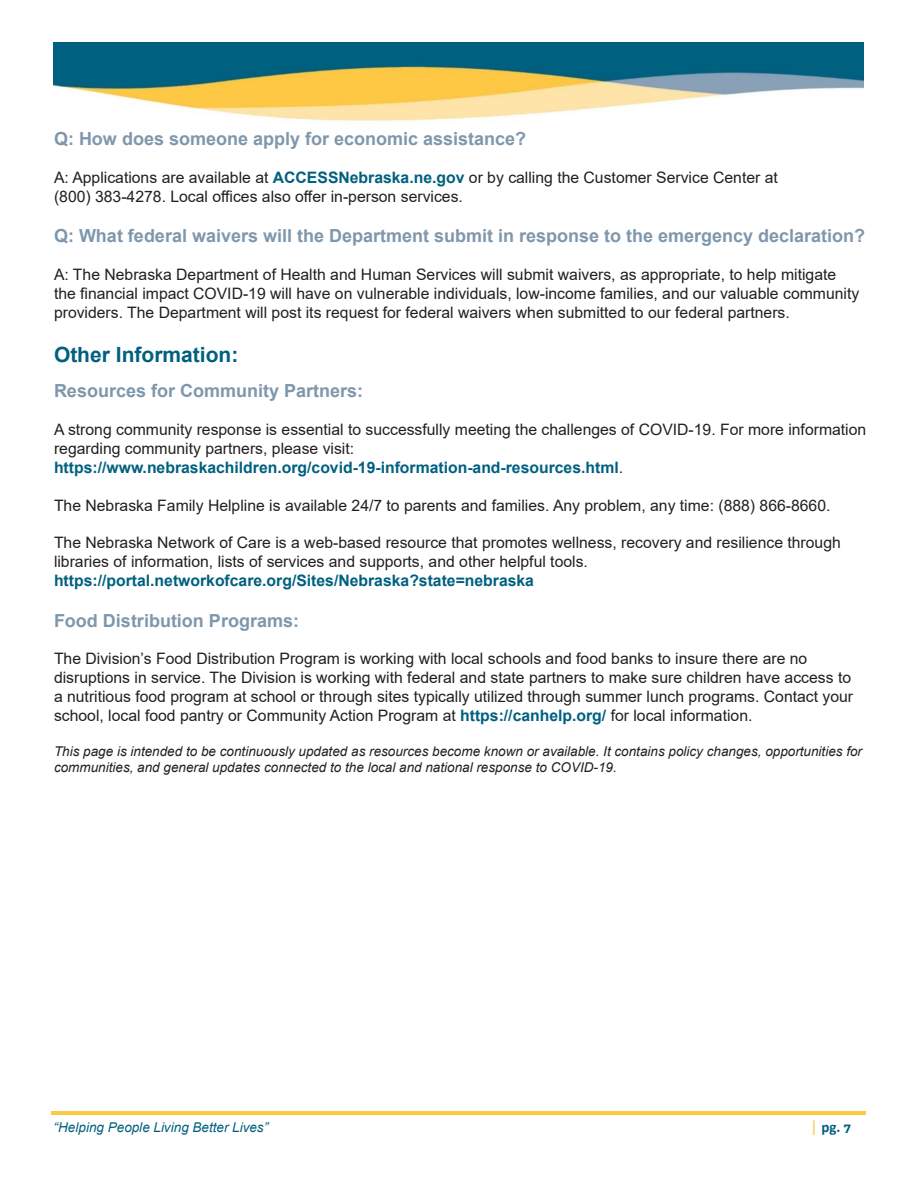
<style>
.page{position:relative;width:918px;height:1188px;background:#fff}
.page>*{position:absolute;margin:0;border:0;box-sizing:border-box;transform-origin:0 0}
.t1{font:700 21px "Arial";color:#00607f}
.t2{font:700 18px "Arial";color:#7f97ac}
.t3{font:15.75px/18.9px "Arial";color:#231f20}
.t4{font:700 15px "Calibri";color:#00607f}
.t5{font:italic 13.5px/16.2px "Arial";color:#231f20}
.t6{font:italic 13.5px "Arial";letter-spacing:.005em;color:#00607f}
.s1{font-weight:700;color:#00607f}
.s2{font-weight:400;font-size:16.5px;color:#ffc843}
.s3{font-family:"Montserrat";font-weight:600;font-size:12px}
</style>
<div class="page">
<hr style="left:51px;top:1112px;width:815px;height:3px;background:#ffc843">
<img style="left:54px;top:43px;width:810px;height:79px">
<p class="t2" style="left:54px;top:126px;width:474px">Q: How does someone apply for economic assistance?</p>
<p class="t3" style="left:54px;top:168px;width:725px">A: Applications are available at <span class="s1">ACCESSNebraska.ne.gov</span> or by calling the Customer Service Center at</p>
<p class="t3" style="left:54px;top:187px;width:410px">(800) 383-4278. Local offices also offer in-person services.</p>
<p class="t2" style="left:54px;top:223px;width:813px">Q: What federal waivers will the Department submit in response to the emergency declaration?</p>
<p class="t3" style="left:54px;top:265px;width:807px">A: The Nebraska Department of Health and Human Services will submit waivers, as appropriate, to help mitigate the financial impact COVID-19 will have on vulnerable individuals, low-income families, and our valuable community providers. The Department will post its request for federal waivers when submitted to our federal partners.</p>
<p class="t1" style="left:54px;top:340px;width:186px">Other Information:</p>
<p class="t2" style="left:54px;top:378px;width:311px">Resources for Community Partners:</p>
<p class="t3" style="left:54px;top:420px;width:814px">A strong community response is essential to successfully meeting the challenges of COVID-19. For more information regarding community partners, please visit: <span class="s1">https://www.nebraskachildren.org/covid-19-information-and-resources.html</span>.</p>
<p class="t3" style="left:54px;top:495px;width:778px">The Nebraska Family Helpline is available 24/7 to parents and families. Any problem, any time: (888) 866-8660.</p>
<p class="t3" style="left:54px;top:533px;width:788px">The Nebraska Network of Care is a web-based resource that promotes wellness, recovery and resilience through libraries of information, lists of services and supports, and other helpful tools. <span class="s1">https://portal.networkofcare.org/Sites/Nebraska?state=nebraska</span></p>
<p class="t2" style="left:54px;top:608px;width:247px">Food Distribution Programs:</p>
<p class="t3" style="left:54px;top:649px;width:801px">The Division’s Food Distribution Program is working with local schools and food banks to insure there are no disruptions in service. The Division is working with federal and state partners to make sure children have access to a nutritious food program at school or through sites typically utilized through summer lunch programs. Contact your school, local food pantry or Community Action Program at <span class="s1">https://canhelp.org/</span> for local information.</p>
<p class="t5" style="left:54px;top:744px;width:810px">This page is intended to be continuously updated as resources become known or available. It contains policy changes, opportunities for communities, and general updates connected to the local and national response to COVID-19.</p>
<p class="t6" style="left:54px;top:1119px;width:216px">“Helping People Living Better Lives”</p>
<p class="t4" style="left:810px;top:1117px;width:43px"><span class="s2">|</span> pg. <span class="s3">7</span>4</p>
</div>
